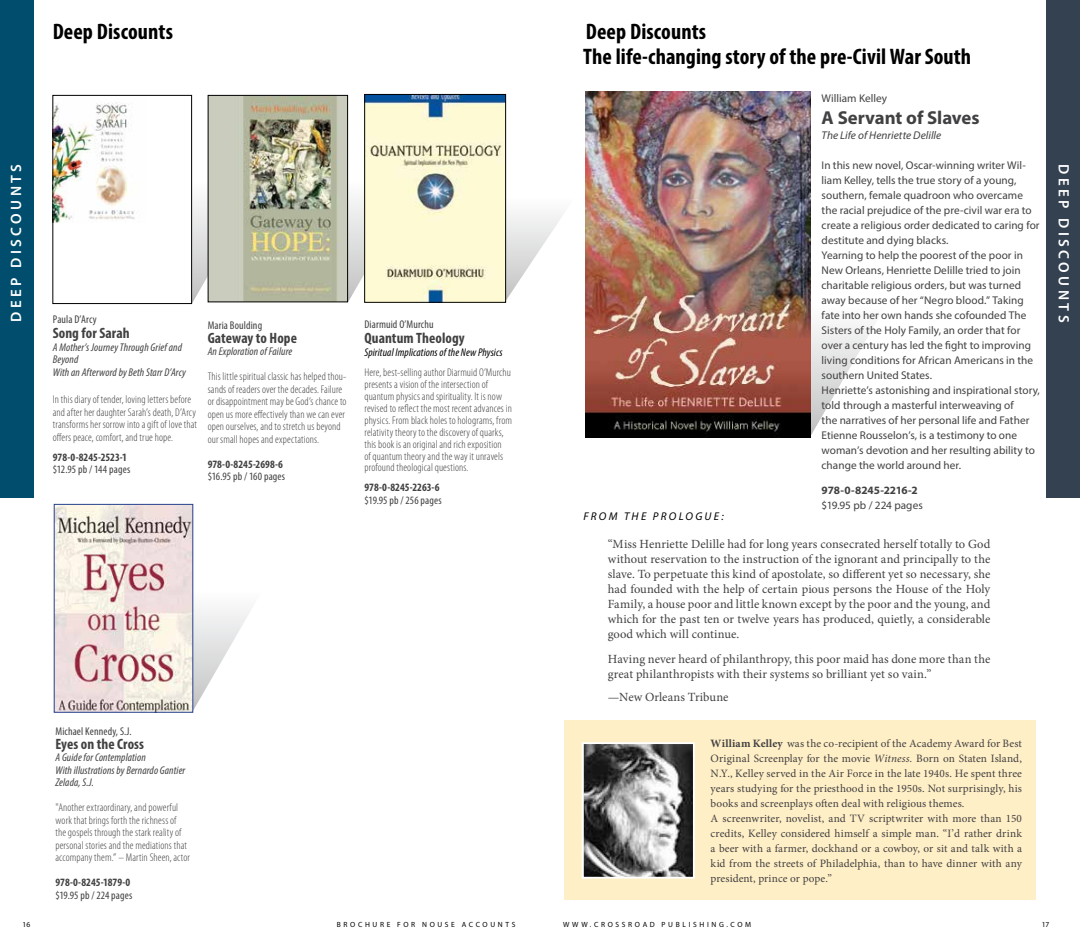
<style>
.page{position:relative;width:1080px;height:945px;background:#fff}
.page>*{position:absolute;margin:0;border:0;box-sizing:border-box;transform-origin:0 0}
.t1{font:700 condensed 22.5px "Myriad Pro";letter-spacing:.005em;color:#000}
.t2{font:700 18.75px "Myriad Pro";letter-spacing:-.005em;color:#414042}
.t3{font:700 condensed 15px "Myriad Pro";letter-spacing:.005em;color:#414042}
.t4{font:600 15px "Myriad Pro";letter-spacing:.23em;color:#fff}
.t5{font:12.5px/15px "Minion Pro";letter-spacing:.005em;color:#414042;text-align:justify}
.t6{font:300 condensed 11.25px/12.5px "Myriad Pro";letter-spacing:.01em;color:#414042}
.t7{font:11.25px/15px "Myriad Pro";letter-spacing:.005em;color:#414042}
.t8{font:11.25px/15px "Minion Pro";letter-spacing:.01em;color:#414042}
.t9{font:italic condensed 11.25px/12.5px "Myriad Pro";letter-spacing:.01em;color:#414042}
.t10{font:condensed 11.25px "Myriad Pro";letter-spacing:.01em;color:#414042}
.t11{font:700 condensed 11.25px "Myriad Pro";color:#414042}
.t12{font:italic condensed 11.25px "Myriad Pro";letter-spacing:.01em;color:#000}
.t13{font:italic 11.25px "Myriad Pro";letter-spacing:.005em;color:#414042}
.t14{font:700 11.25px "Myriad Pro";letter-spacing:-.005em;color:#414042}
.t15{font:italic 11.25px "Myriad Pro";letter-spacing:.2em;color:#000}
.t16{font:7.5px "Myriad Pro";letter-spacing:.355em;color:#000}
.s1{font-weight:700}
.s2{font-style:italic}
</style>
<div class="page">
<svg style="left:192px;top:182px;width:371px;height:121px"></svg>
<svg style="left:53px;top:592px;width:198px;height:120px"></svg>
<div style="left:0;top:0;width:34px;height:498px;background:#004d6d"></div>
<img style="left:366px;top:96px;width:138px;height:204px">
<div style="left:364px;top:94px;width:142px;height:208px;border:1px solid #000"></div>
<img style="left:56px;top:506px;width:135px;height:204px">
<div style="left:54px;top:504px;width:139px;height:208px;border:1px solid #25408f"></div>
<img style="left:210px;top:97px;width:136px;height:203px">
<div style="left:208px;top:95px;width:140px;height:207px;border:1px solid #000"></div>
<img style="left:55px;top:102px;width:80px;height:121px">
<div style="left:53px;top:95px;width:139px;height:209px;border:1px solid #000"></div>
<div style="left:1046px;top:0;width:34px;height:498px;background:#344151"></div>
<svg style="left:810px;top:307px;width:64px;height:130px"></svg>
<img style="left:586px;top:91px;width:224px;height:346px">
<div style="left:565px;top:720px;width:471px;height:180px;background:#ffefc6"></div>
<svg style="left:585px;top:745px;width:107px;height:131px;background:#7a7a7a"></svg>
<div style="left:582px;top:742px;width:113px;height:137px;border:2px solid #fff"></div>
<h1 class="t1" style="left:53px;top:18px;width:122px">Deep Discounts</h1>
<h3 class="t4" style="left:7px;top:322px;width:159px;rotate:-90deg">DEEP DISCOUNTS</h3>
<p class="t10" style="left:53px;top:313px;width:46px">Paula D’Arcy</p>
<h3 class="t3" style="left:53px;top:324px;width:78px">Song for Sarah</h3>
<p class="t9" style="left:53px;top:341px;width:135px">A Mother’s Journey Through Grief and<br>Beyond<br>With an Afterword by Beth Starr D’Arcy</p>
<p class="t6" style="left:53px;top:393px;width:146px">In this diary of tender, loving letters before and after her daughter Sarah’s death, D’Arcy transforms her sorrow into a gift of love that offers peace, comfort, and true hope.</p>
<p class="t11" style="left:53px;top:450px;width:76px">978-0-8245-2523-1</p>
<p class="t10" style="left:53px;top:463px;width:79px">$12.95 pb / 144 pages</p>
<p class="t10" style="left:208px;top:318px;width:56px">Maria Boulding</p>
<h3 class="t3" style="left:208px;top:328px;width:91px">Gateway to Hope</h3>
<p class="t9" style="left:208px;top:345px;width:86px">An Exploration of Failure</p>
<p class="t6" style="left:208px;top:370px;width:140px">This little spiritual classic has helped thou&shy;sands of readers over the decades. Failure or disappointment may be God’s chance to open us more effectively than we can ever open ourselves, and to stretch us beyond our small hopes and expectations.</p>
<p class="t11" style="left:208px;top:457px;width:77px">978-0-8245-2698-6</p>
<p class="t10" style="left:208px;top:470px;width:79px">$16.95 pb / 160 pages</p>
<p class="t10" style="left:364px;top:318px;width:71px">Diarmuid O’Murchu</p>
<h3 class="t3" style="left:364px;top:329px;width:102px">Quantum Theology</h3>
<p class="t12" style="left:364px;top:345px;width:140px">Spiritual Implications of the New Physics</p>
<p class="t6" style="left:364px;top:367px;width:149px;line-height:11.9px">Here, best-selling author Diarmuid O’Murchu presents a vision of the intersection of quantum physics and spirituality. It is now revised to reflect the most recent advances in physics. From black holes to holograms, from relativity theory to the discovery of quarks, this book is an original and rich exposition<br>of quantum theory and the way it unravels profound theological questions.</p>
<p class="t11" style="left:364px;top:481px;width:77px">978-0-8245-2263-6</p>
<p class="t10" style="left:364px;top:493px;width:79px">$19.95 pb / 256 pages</p>
<h1 class="t1" style="left:586px;top:17px;width:122px">Deep Discounts</h1>
<h1 class="t1" style="left:583px;top:42px;width:389px">The life-changing story of the pre-Civil War South</h1>
<p class="t15" style="left:583px;top:509px;width:142px">FROM THE PROLOGUE:</p>
<p class="t7" style="left:822px;top:90px;width:67px">William Kelley</p>
<h2 class="t2" style="left:822px;top:106px;width:159px">A Servant of Slaves</h2>
<p class="t13" style="left:822px;top:128px;width:121px">The Life of Henriette Delille</p>
<p class="t7" style="left:822px;top:158px;width:220px">In this new novel, Oscar-winning writer Wil&shy;liam Kelley, tells the true story of a young, southern, female quadroon who overcame the racial prejudice of the pre-civil war era to create a religious order dedicated to caring for destitute and dying blacks.<br>Yearning to help the poorest of the poor in New Orleans, Henriette Delille tried to join charitable religious orders, but was turned away because of her “Negro blood.” Taking fate into her own hands she cofounded The Sisters of the Holy Family, an order that for over a century has led the fight to improving living conditions for African Americans in the southern United States.<br>Henriette’s astonishing and inspirational story, told through a masterful interweaving of<br>the narratives of her personal life and Father Etienne Rousselon’s, is a testimony to one woman’s devotion and her resulting ability to change the world around her.</p>
<p class="t14" style="left:822px;top:483px;width:98px">978-0-8245-2216-2</p>
<p class="t7" style="left:822px;top:498px;width:103px">$19.95 pb / 224 pages</p>
<p class="t5" style="left:608px;top:537px;width:384px">“Miss Henriette Delille had for long years consecrated herself totally to God without reservation to the instruction of the ignorant and principally to the slave. To perpetuate this kind of apostolate, so different yet so necessary, she had founded with the help of certain pious persons the House of the Holy Family, a house poor and little known except by the poor and the young, and which for the past ten or twelve years has produced, quietly, a considerable good which will continue.</p>
<p class="t5" style="left:608px;top:652px;width:384px">Having never heard of philanthropy, this poor maid has done more than the great philanthropists with their systems so brilliant yet so vain.”</p>
<p class="t5" style="left:608px;top:689px;width:122px">—New Orleans Tribune</p>
<h3 class="t4" style="left:1073px;top:164px;width:159px;rotate:90deg">DEEP DISCOUNTS</h3>
<p class="t10" style="left:55px;top:724px;width:78px">Michael Kennedy, S.J.</p>
<h3 class="t3" style="left:55px;top:734px;width:90px">Eyes on the Cross</h3>
<p class="t9" style="left:55px;top:751px;width:131px">A Guide for Contemplation<br>With illustrations by Bernardo Gantier<br>Zelada, S.J.</p>
<p class="t6" style="left:55px;top:802px;width:136px">"Another extraordinary, and powerful work that brings forth the richness of<br>the gospels through the stark reality of personal stories and the mediations that accompany them.” – Martin Sheen, actor</p>
<p class="t11" style="left:55px;top:875px;width:76px">978-0-8245-1879-0</p>
<p class="t10" style="left:55px;top:888px;width:78px">$19.95 pb / 224 pages</p>
<p class="t8" style="left:711px;top:736px;width:313px"><span class="s1">William Kelley</span> was the co-recipient of the Academy Award for Best Original Screenplay for the movie <span class="s2">Witness.</span> Born on Staten Island, N.Y., Kelley served in the Air Force in the late 1940s. He spent three years studying for the priesthood in the 1950s. Not surprisingly, his books and screenplays often deal with religious themes.<br>A screenwriter, novelist, and TV scriptwriter with more than 150 credits, Kelley considered himself a simple man. “I’d rather drink a beer with a farmer, dockhand or a cowboy, or sit and talk with a kid from the streets of Philadelphia, than to have dinner with any president, prince or pope.”</p>
<p class="t16" style="left:23px;top:919px;width:9px">16</p>
<p class="t16" style="left:337px;top:919px;width:180px">BROCHURE FOR NOUSE ACCOUNTS</p>
<p class="t16" style="left:563px;top:919px;width:190px">WWW.CROSSROAD PUBLISHING.COM</p>
<p class="t16" style="left:1042px;top:919px;width:9px">17</p>
</div>
